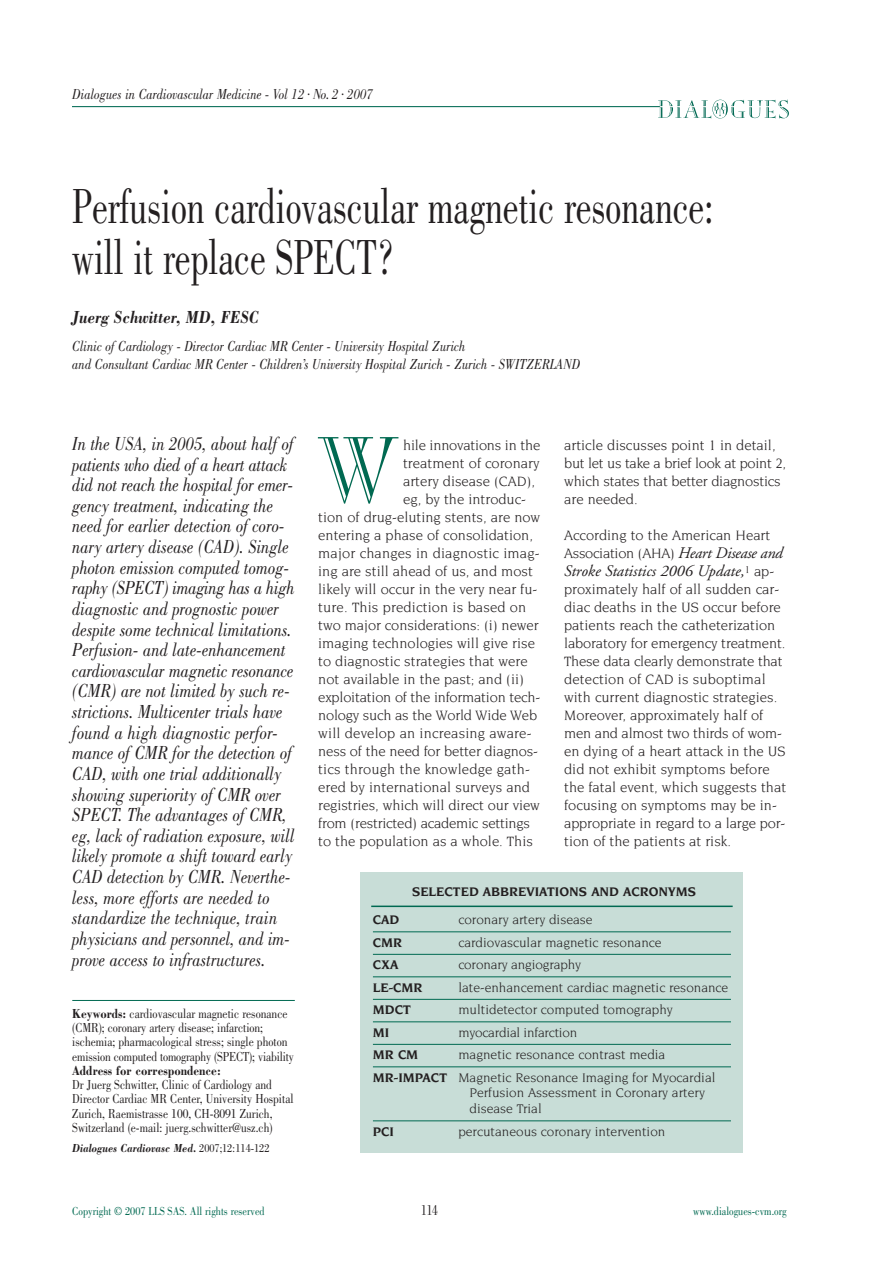
<style>
.page{position:relative;width:893px;height:1263px;background:#fff}
.page>*{position:absolute;margin:0;border:0;box-sizing:border-box;transform-origin:0 0}
.t1{font:83.25px "Mona Lisa Recut";color:#006951}
.t2{font:50.85px/51px "Bodoni";color:#231f20;scale:.7 1}
.t3{font:italic 19.5px/20.7px "Bodoni";color:#231f20;scale:.85 1}
.t4{font:italic 700 18px "Bodoni";color:#231f20;scale:.85 1}
.t5{font:italic 16.2px "Adobe Garamond";color:#231f20}
.t6{font:italic 15px/18px "Bodoni";color:#231f20;scale:.85 1}
.t7{font:15px "Bodoni";color:#231f20;scale:.75 1}
.t8{font:14.7px/18px "Novarese";color:#231f20}
.t9{font:13.5px/14.2px "Bodoni";color:#231f20;scale:.85 1}
.t10{font:13.5px/22.5px "Novarese";color:#231f20}
.t11{font:700 13.5px "Novarese";color:#231f20}
.t12{font:700 13.5px "Bodoni";color:#231f20;scale:.85 1}
.t13{font:12px "Bodoni";color:#006951;scale:.85 1}
.t14{font:italic 700 12px "Bodoni";color:#231f20;scale:.85 1}
.s1{font-weight:700}
.s2{font-weight:400;font-style:normal}
.s3{font-family:"Adobe Garamond";font-style:italic;font-size:16.2px}
.s4{font-family:"Novarese";font-style:normal;font-size:14.7px}
</style>
<div class="page">
<hr style="left:72px;top:106px;width:588px;height:1px;background:#006953">
<svg style="left:658px;top:100px;width:131px;height:18px"></svg>
<hr style="left:72px;top:1000px;width:223px;height:1px;background:#006951">
<div style="left:361px;top:872px;width:382px;height:280px;background:#c8ddd7"></div>
<hr style="left:371px;top:905px;width:362px;height:2px;background:#006951">
<hr style="left:373px;top:931px;width:358px;height:1px;background:#006951">
<hr style="left:373px;top:954px;width:358px;height:1px;background:#006951">
<hr style="left:373px;top:976px;width:358px;height:1px;background:#006951">
<hr style="left:373px;top:999px;width:358px;height:1px;background:#006951">
<hr style="left:373px;top:1021px;width:358px;height:1px;background:#006951">
<hr style="left:373px;top:1044px;width:358px;height:1px;background:#006951">
<hr style="left:373px;top:1066px;width:358px;height:1px;background:#006951">
<hr style="left:373px;top:1120px;width:358px;height:1px;background:#006951">
<p class="t6" style="left:72px;top:86px;width:355px">Dialogues in Cardiovascular Medicine - Vol 12 . No. 2 . 2007</p>
<h2 class="t2" style="left:72px;top:185px;width:917px">Perfusion cardiovascular magnetic resonance: will it replace SPECT?</h2>
<p class="t4" style="left:72px;top:311px;width:221px">Juerg Schwitter, MD, FESC</p>
<p class="t6" style="left:72px;top:339px;width:599px">Clinic of Cardiology - Director Cardiac MR Center - University Hospital Zurich<br>and Consultant Cardiac MR Center - Children’s University Hospital Zurich - Zurich - SWITZERLAND</p>
<p class="t3" style="left:72px;top:435px;width:263px">In the USA, in 2005, about half of patients who died of a heart attack did not reach the hospital for emer&shy;gency treatment, indicating the need for earlier detection of coro&shy;nary artery disease (CAD). Single photon emission computed tomog&shy;raphy (SPECT) imaging has a high diagnostic and prognostic power despite some technical limitations.<br>Perfusion- and late-enhancement cardiovascular magnetic resonance (CMR) are not limited by such re&shy;strictions. Multicenter trials have found a high diagnostic perfor&shy;mance of CMR for the detection of CAD, with one trial additionally showing superiority of CMR over SPECT. The advantages of CMR, eg, lack of radiation exposure, will likely promote a shift toward early CAD detection by CMR. Neverthe&shy;less, more efforts are needed to standardize the technique, train physicians and personnel, and im&shy;prove access to infrastructures.</p>
<p class="t9" style="left:72px;top:1007px;width:262px"><span class="s1">Keywords:</span> cardiovascular magnetic resonance (CMR); coronary artery disease; infarction; ischemia; pharmacological stress; single photon emission computed tomography (SPECT); viability</p>
<p class="t12" style="left:72px;top:1065px;width:176px">Address for correspondence:</p>
<p class="t9" style="left:72px;top:1079px;width:262px">Dr Juerg Schwitter, Clinic of Cardiology and Director Cardiac MR Center, University Hospital Zurich, Raemistrasse 100, CH-8091 Zurich, Switzerland (e-mail: juerg.schwitter@usz.ch)</p>
<p class="t14" style="left:72px;top:1144px;width:233px">Dialogues Cardiovasc Med. <span class="s2">2007;12:114-122</span></p>
<h1 class="t1" style="left:318px;top:438px;width:80px">W</h1>
<p class="t8" style="left:403px;top:437px;width:139px">hile innovations in the</p>
<p class="t8" style="left:403px;top:455px;width:138px">treatment of coronary</p>
<p class="t8" style="left:403px;top:473px;width:133px">artery disease (CAD),</p>
<p class="t8" style="left:403px;top:491px;width:125px">eg, by the introduc-</p>
<p class="t8" style="left:318px;top:509px;width:224px">tion of drug-eluting stents, are now</p>
<p class="t8" style="left:318px;top:527px;width:216px">entering a phase of consolidation,</p>
<p class="t8" style="left:318px;top:545px;width:223px">major changes in diagnostic imag-</p>
<p class="t8" style="left:318px;top:563px;width:216px">ing are still ahead of us, and most</p>
<p class="t8" style="left:318px;top:581px;width:221px">likely will occur in the very near fu-</p>
<p class="t8" style="left:318px;top:599px;width:210px">ture. This prediction is based on</p>
<p class="t8" style="left:318px;top:617px;width:222px">two major considerations: (i) newer</p>
<p class="t8" style="left:318px;top:635px;width:218px">imaging technologies will give rise</p>
<p class="t8" style="left:318px;top:653px;width:211px">to diagnostic strategies that were</p>
<p class="t8" style="left:318px;top:671px;width:207px">not available in the past; and (ii)</p>
<p class="t8" style="left:318px;top:689px;width:223px">exploitation of the information tech-</p>
<p class="t8" style="left:318px;top:707px;width:220px">nology such as the World Wide Web</p>
<p class="t8" style="left:318px;top:725px;width:215px">will develop an increasing aware-</p>
<p class="t8" style="left:318px;top:743px;width:221px">ness of the need for better diagnos-</p>
<p class="t8" style="left:318px;top:761px;width:213px">tics through the knowledge gath-</p>
<p class="t8" style="left:318px;top:779px;width:213px">ered by international surveys and</p>
<p class="t8" style="left:318px;top:797px;width:223px">registries, which will direct our view</p>
<p class="t8" style="left:318px;top:815px;width:213px">from (restricted) academic settings</p>
<p class="t8" style="left:318px;top:833px;width:216px">to the population as a whole. This</p>
<p class="t8" style="left:564px;top:437px;width:223px">article discusses point 1 in detail, but let us take a brief look at point 2, which states that better diagnostics are needed.</p>
<p class="t8" style="left:564px;top:527px;width:220px">According to the American Heart<br>Association (AHA) <span class="s3">Heart Disease and</span></p>
<p class="t5" style="left:564px;top:564px;width:212px">Stroke Statistics 2006 Update,<sup>1</sup> <span class="s4">ap-</span></p>
<p class="t8" style="left:564px;top:581px;width:224px">proximately half of all sudden car&shy;diac deaths in the US occur before patients reach the catheterization laboratory for emergency treatment.<br>These data clearly demonstrate that detection of CAD is suboptimal with current diagnostic strategies.<br>Moreover, approximately half of men and almost two thirds of wom&shy;en dying of a heart attack in the US did not exhibit symptoms before the fatal event, which suggests that focusing on symptoms may be in&shy;appropriate in regard to a large por&shy;tion of the patients at risk.</p>
<p class="t11" style="left:412px;top:885px;width:285px">SELECTED ABBREVIATIONS AND ACRONYMS</p>
<p class="t11" style="left:373px;top:914px;width:28px">CAD</p>
<p class="t10" style="left:458px;top:909px;width:136px">coronary artery disease</p>
<p class="t11" style="left:373px;top:936px;width:31px">CMR</p>
<p class="t10" style="left:458px;top:932px;width:205px">cardiovascular magnetic resonance</p>
<p class="t11" style="left:373px;top:959px;width:27px">CXA</p>
<p class="t10" style="left:458px;top:954px;width:124px">coronary angiography</p>
<p class="t11" style="left:373px;top:981px;width:51px">LE-CMR</p>
<p class="t10" style="left:458px;top:977px;width:271px">late-enhancement cardiac magnetic resonance</p>
<p class="t11" style="left:373px;top:1004px;width:40px">MDCT</p>
<p class="t10" style="left:458px;top:999px;width:216px">multidetector computed tomography</p>
<p class="t11" style="left:373px;top:1026px;width:18px">MI</p>
<p class="t10" style="left:458px;top:1022px;width:120px">myocardial infarction</p>
<p class="t11" style="left:373px;top:1049px;width:47px">MR CM</p>
<p class="t10" style="left:373px;top:1044px;width:344px;text-indent:85px">magnetic resonance contrast media<br><span class="s1">MR-IMPACT</span> Magnetic Resonance Imaging for Myocardial</p>
<p class="t10" style="left:469px;top:1086px;width:237px;line-height:15.8px">Perfusion Assessment in Coronary artery disease Trial</p>
<p class="t11" style="left:373px;top:1125px;width:22px">PCI</p>
<p class="t10" style="left:458px;top:1121px;width:209px">percutaneous coronary intervention</p>
<p class="t7" style="left:421px;top:1204px;width:24px">114</p>
<p class="t13" style="left:72px;top:1207px;width:228px">Copyright © 2007 LLS SAS. All rights reserved</p>
<p class="t13" style="left:693px;top:1207px;width:111px">www.dialogues-cvm.org</p>
</div>
